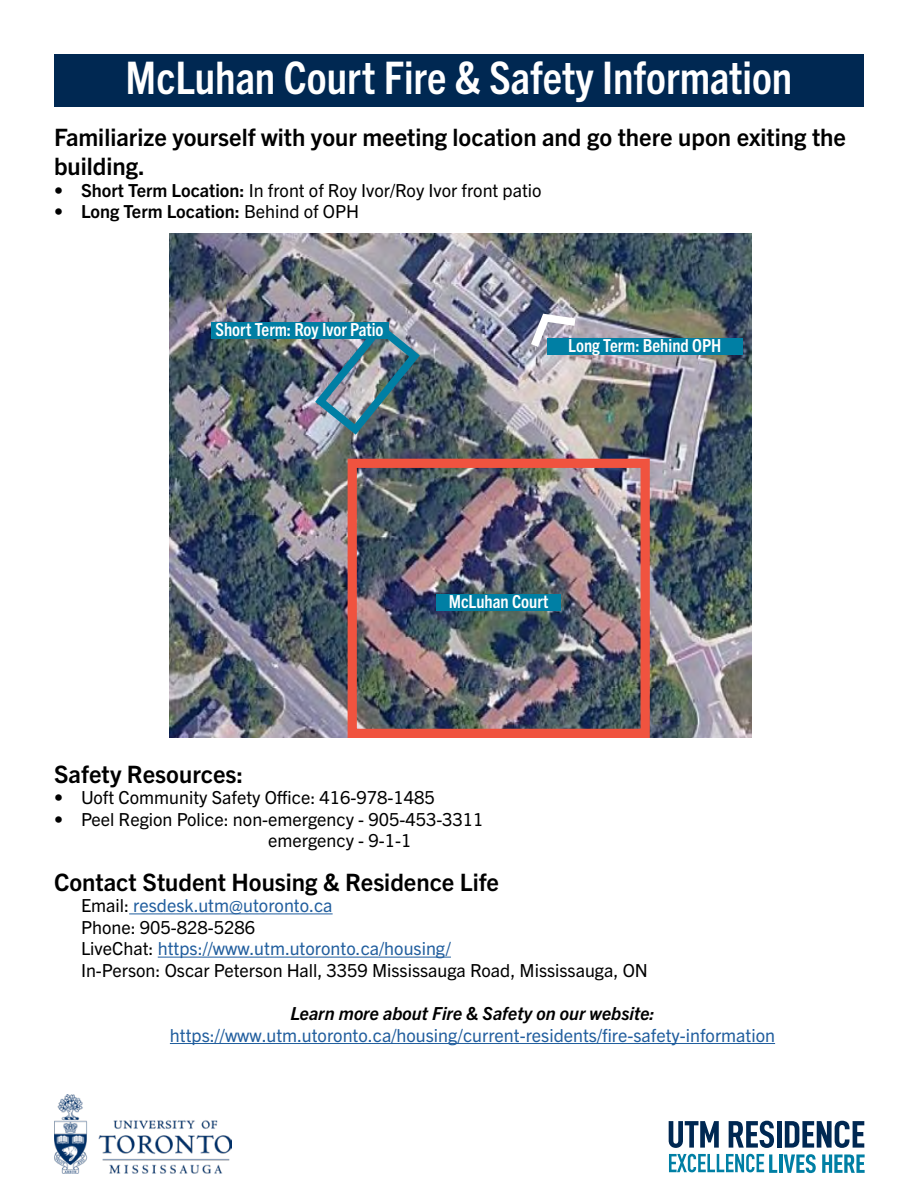
<style>
.page{position:relative;width:918px;height:1188px;background:#fff}
.page>*{position:absolute;margin:0;border:0;box-sizing:border-box;transform-origin:0 0}
.t1{font:700 condensed 45px "Trade Gothic Next LT Pro";color:#fff}
.t2{font:700 24px/28.8px "Trade Gothic Next LT Pro";color:#000}
.t3{font:18px/21.6px "Trade Gothic Next LT Pro";color:#000}
.t4{font:18px "Trade Gothic Next LT Pro";color:#215e9e}
.t5{font:700 condensed 18px "Trade Gothic Next LT Pro";color:#fff}
.t6{font:italic 700 18px "Trade Gothic Next LT Pro";color:#000}
.t7{font:700 18px "Trade Gothic Next LT Pro";color:#000}
.s1{font-weight:700}
.s2{font-weight:400}
.s3{color:#215e9e}
</style>
<div class="page">
<img style="left:54px;top:1095px;width:178px;height:78px">
<svg style="left:669px;top:1121px;width:50px;height:27px"></svg>
<svg style="left:729px;top:1121px;width:45px;height:27px"></svg>
<hr style="left:777px;top:1121px;width:4px;height:27px;background:#002852">
<svg style="left:785px;top:1121px;width:79px;height:27px"></svg>
<svg style="left:669px;top:1154px;width:108px;height:19px"></svg>
<hr style="left:779px;top:1154px;width:3px;height:19px;background:#007fa4">
<svg style="left:784px;top:1154px;width:32px;height:19px"></svg>
<svg style="left:822px;top:1154px;width:43px;height:19px"></svg>
<div style="left:54px;top:54px;width:810px;height:52px;background:#002852"></div>
<img style="left:170px;top:234px;width:581px;height:504px">
<img style="left:310px;top:317px;width:115px;height:123px">
<svg style="left:525px;top:310px;width:59px;height:45px"></svg>
<div style="left:437px;top:594px;width:124px;height:16px;background:#007fa4"></div>
<div style="left:211px;top:322px;width:178px;height:16px;background:#007fa4"></div>
<div style="left:547px;top:338px;width:195px;height:17px;background:#007fa4"></div>
<div style="left:348px;top:459px;width:302px;height:279px;border:9px solid #f0533f"></div>
<hr style="left:129px;top:913px;width:204px;height:1px;background:#215e9e">
<hr style="left:158px;top:957px;width:293px;height:1px;background:#215e9e">
<hr style="left:170px;top:1043px;width:605px;height:1px;background:#215e9e">
<h1 class="t1" style="left:126px;top:47px;width:668px">McLuhan Court Fire &amp; Safety Information</h1>
<h2 class="t2" style="left:54px;top:122px;width:794px">Familiarize yourself with your meeting location and go there upon exiting the building.</h2>
<p class="t3" style="left:54px;top:178px;width:489px"><span class="s1">• Short Term Location:</span> In front of Roy Ivor/Roy Ivor front patio</p>
<p class="t7" style="left:54px;top:199px;width:307px">• Long Term Location: <span class="s2">Behind of OPH</span></p>
<p class="t5" style="left:216px;top:317px;width:170px">Short Term: Roy Ivor Patio</p>
<p class="t5" style="left:568px;top:333px;width:155px">Long Term: Behind OPH</p>
<p class="t5" style="left:449px;top:589px;width:101px">McLuhan Court</p>
<h2 class="t2" style="left:54px;top:758px;width:191px">Safety Resources:</h2>
<p class="t3" style="left:54px;top:786px;width:382px">• Uoft Community Safety Office: 416-978-1485</p>
<p class="t3" style="left:54px;top:807px;width:431px">• Peel Region Police: non-emergency - 905-453-3311</p>
<h2 class="t2" style="left:54px;top:866px;width:447px">Contact Student Housing &amp; Residence Life</h2>
<p class="t3" style="left:81px;top:894px;width:568px">Email: <span class="s3">resdesk.utm@utoronto.ca<br></span>Phone: 905-828-5286<br>LiveChat: <span class="s3">https://www.utm.utoronto.ca/housing/<br></span>In-Person: Oscar Peterson Hall, 3359 Mississauga Road, Mississauga, ON</p>
<p class="t6" style="left:290px;top:1001px;width:366px">Learn more about Fire &amp; Safety on our website:</p>
<p class="t4" style="left:170px;top:1023px;width:607px">https://www.utm.utoronto.ca/housing/current-residents/fire-safety-information</p>
</div>
